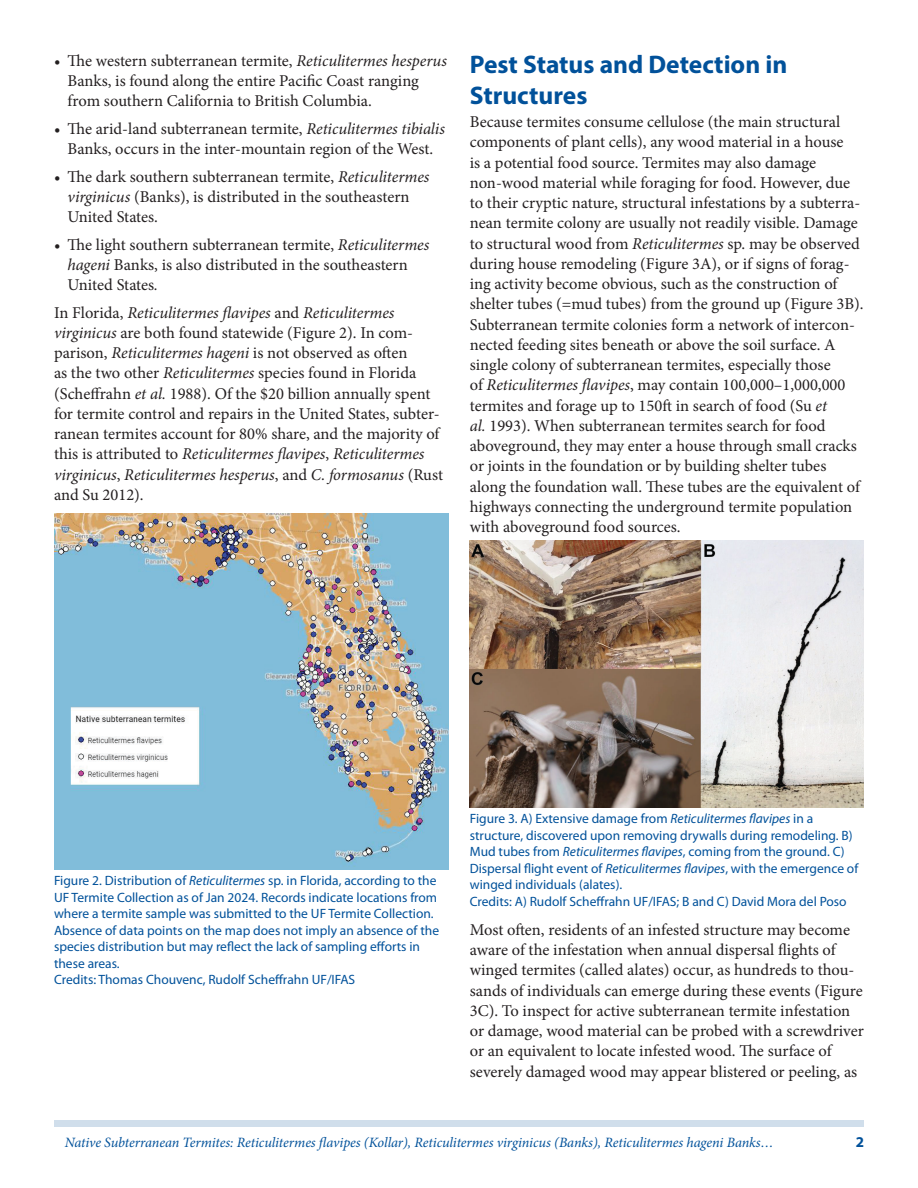
<style>
.page{position:relative;width:918px;height:1188px;background:#fff}
.page>*{position:absolute;margin:0;border:0;box-sizing:border-box;transform-origin:0 0}
.SectionHeading0{font:700 25.5px/30.6px "Myriad Pro";color:#01519a}
.Paragraph{font:16.5px/20.2px "Minion Pro";color:#231f20}
.t1{font:700 15px "Myriad Pro";color:#01519a}
.RunningTitleItalics{font:italic 14.25px "Minion Pro";letter-spacing:-.005em;color:#01519a}
.t2{font:13.5px/16.5px "Myriad Pro";color:#01519a}
.s1{font-style:italic}
</style>
<div class="page">
<div style="left:54px;top:1120px;width:810px;height:7px;background:#d0deeb"></div>
<img style="left:54px;top:514px;width:394px;height:356px">
<img style="left:470px;top:540px;width:394px;height:268px">
<p class="Paragraph" style="left:68px;top:51px;width:381px;text-indent:-14px">• The western subterranean termite, <span class="s1">Reticulitermes hesperus<br></span>Banks, is found along the entire Pacific Coast ranging from southern California to British Columbia.</p>
<p class="Paragraph" style="left:54px;top:119px;width:393px;text-align:center">• The arid-land subterranean termite, <span class="s1">Reticulitermes tibialis<br></span>Banks, occurs in the inter-mountain region of the West.</p>
<p class="Paragraph" style="left:68px;top:166px;width:363px;text-indent:-14px">• The dark southern subterranean termite, <span class="s1">Reticulitermes virginicus</span> (Banks), is distributed in the southeastern<br>United States.</p>
<p class="Paragraph" style="left:68px;top:234px;width:363px;text-indent:-14px">• The light southern subterranean termite, <span class="s1">Reticulitermes hageni</span> Banks, is also distributed in the southeastern<br>United States<span class="s1">.</span></p>
<p class="Paragraph" style="left:54px;top:302px;width:391px">In Florida, <span class="s1">Reticulitermes flavipes</span> and <span class="s1">Reticulitermes virginicus</span> are both found statewide (Figure 2). In com&shy;parison, <span class="s1">Reticulitermes hageni</span> is not observed as often<br>as the two other <span class="s1">Reticulitermes</span> species found in Florida (Scheffrahn <span class="s1">et al.</span> 1988). Of the $20 billion annually spent for termite control and repairs in the United States, subter&shy;ranean termites account for 80% share, and the majority of this is attributed to <span class="s1">Reticulitermes flavipes</span>, <span class="s1">Reticulitermes virginicus</span>, <span class="s1">Reticulitermes hesperus</span>, and <span class="s1">C. formosanus</span> (Rust and Su 2012).</p>
<p class="SectionHeading0" style="left:470px;top:48px;width:319px">Pest Status and Detection in<br>Structures</p>
<p class="Paragraph" style="left:470px;top:112px;width:395px">Because termites consume cellulose (the main structural components of plant cells), any wood material in a house<br>is a potential food source. Termites may also damage non-wood material while foraging for food. However, due to their cryptic nature, structural infestations by a subterra&shy;nean termite colony are usually not readily visible. Damage to structural wood from <span class="s1">Reticulitermes</span> sp. may be observed during house remodeling (Figure 3A), or if signs of forag&shy;ing activity become obvious, such as the construction of shelter tubes (=mud tubes) from the ground up (Figure 3B).<br>Subterranean termite colonies form a network of intercon&shy;nected feeding sites beneath or above the soil surface. A single colony of subterranean termites, especially those<br>of <span class="s1">Reticulitermes flavipes</span>, may contain 100,000–1,000,000 termites and forage up to 150ft in search of food (Su <span class="s1">et<br>al.</span> 1993). When subterranean termites search for food aboveground, they may enter a house through small cracks or joints in the foundation or by building shelter tubes along the foundation wall. These tubes are the equivalent of highways connecting the underground termite population with aboveground food sources.</p>
<p class="t2" style="left:54px;top:872px;width:387px">Figure 2. Distribution of <span class="s1">Reticulitermes</span> sp. in Florida, according to the UF Termite Collection as of Jan 2024. Records indicate locations from where a termite sample was submitted to the UF Termite Collection.<br>Absence of data points on the map does not imply an absence of the species distribution but may reflect the lack of sampling efforts in these areas.<br>Credits: Thomas Chouvenc, Rudolf Scheffrahn UF/IFAS</p>
<p class="t2" style="left:470px;top:810px;width:390px">Figure 3. A) Extensive damage from <span class="s1">Reticulitermes flavipes</span> in a structure, discovered upon removing drywalls during remodeling. B)<br>Mud tubes from <span class="s1">Reticulitermes flavipes</span>, coming from the ground. C)<br>Dispersal flight event of <span class="s1">Reticulitermes flavipes</span>, with the emergence of winged individuals (alates).<br>Credits: A) Rudolf Scheffrahn UF/IFAS; B and C) David Mora del Poso</p>
<p class="Paragraph" style="left:470px;top:920px;width:396px">Most often, residents of an infested structure may become aware of the infestation when annual dispersal flights of winged termites (called alates) occur, as hundreds to thou&shy;sands of individuals can emerge during these events (Figure 3C). To inspect for active subterranean termite infestation or damage, wood material can be probed with a screwdriver or an equivalent to locate infested wood. The surface of severely damaged wood may appear blistered or peeling, as</p>
<p class="RunningTitleItalics" style="left:65px;top:1133px;width:710px">Native Subterranean Termites: Reticulitermes flavipes (Kollar), Reticulitermes virginicus (Banks), Reticulitermes hageni Banks…</p>
<p class="t1" style="left:856px;top:1133px;width:10px">2</p>
</div>
